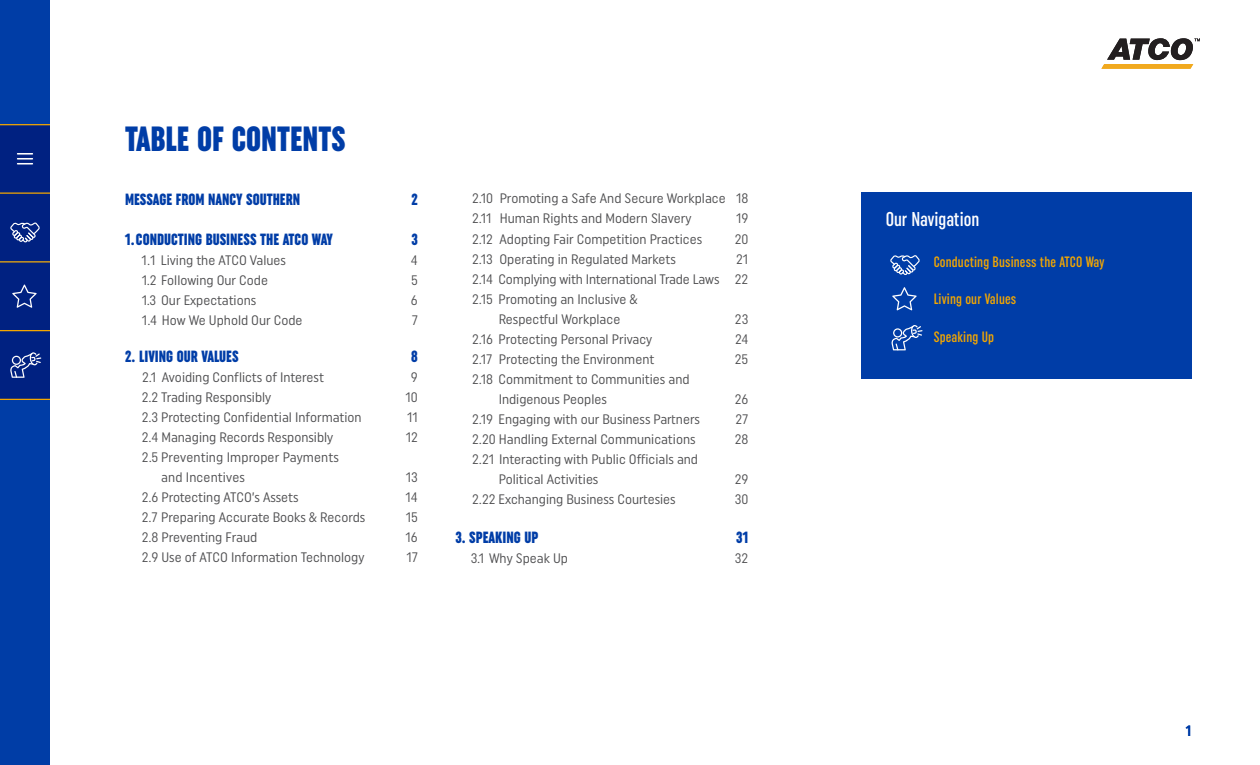
<style>
.page{position:relative;width:1260px;height:765px;background:#fff}
.page>*{position:absolute;margin:0;border:0;box-sizing:border-box;transform-origin:0 0}
.t1{font:900 extra-condensed 35px "Uniform";color:#003da7}
.t2{font:500 extra-condensed 20px "Uniform";color:#fff}
.t3{font:900 extra-condensed 16.25px "Uniform";color:#003da7}
.t4{font:500 extra-condensed 15px "Uniform";letter-spacing:.01em;color:#f4a700}
.t5{font:700 extra-condensed 15px "Uniform";color:#003da7}
.t6{font:condensed 13.75px/20px "Uniform";color:#4d4d4f}
</style>
<div class="page">
<div style="left:0;top:0;width:50px;height:765px;background:#003da6"></div>
<div style="left:0;top:194px;width:50px;height:67px;background:#002181"></div>
<div style="left:0;top:262px;width:50px;height:68px;background:#002181"></div>
<div style="left:0;top:331px;width:50px;height:68px;background:#002181"></div>
<div style="left:0;top:125px;width:50px;height:67px;background:#002181"></div>
<hr style="left:0;top:192px;width:50px;height:2px;background:#f4a700">
<hr style="left:0;top:261px;width:50px;height:1px;background:#f4a700">
<hr style="left:0;top:330px;width:50px;height:1px;background:#f4a700">
<hr style="left:0;top:399px;width:50px;height:1px;background:#f4a700">
<div style="left:16px;top:152px;width:18px;height:3px;border:1px solid #002181"></div>
<div style="left:16px;top:157px;width:18px;height:3px;border:1px solid #002181"></div>
<div style="left:16px;top:162px;width:18px;height:3px;border:1px solid #002181"></div>
<svg style="left:10px;top:352px;width:31px;height:26px"></svg>
<svg style="left:10px;top:222px;width:30px;height:20px"></svg>
<svg style="left:12px;top:285px;width:25px;height:23px"></svg>
<hr style="left:0;top:124px;width:50px;height:1px;background:#f4a700">
<svg style="left:1101px;top:38px;width:99px;height:31px"></svg>
<div style="left:861px;top:192px;width:330px;height:187px;background:#003da7"></div>
<svg style="left:891px;top:325px;width:32px;height:25px"></svg>
<svg style="left:890px;top:255px;width:30px;height:20px"></svg>
<svg style="left:892px;top:287px;width:25px;height:23px"></svg>
<h1 class="t1" style="left:125px;top:119px;width:222px">TABLE OF CONTENTS</h1>
<p class="t3" style="left:125px;top:190px;width:177px">MESSAGE FROM NANCY SOUTHERN</p>
<p class="t3" style="left:412px;top:190px;width:8px">2</p>
<p class="t3" style="left:125px;top:230px;width:209px">1.CONDUCTING BUSINESS THE ATCO WAY</p>
<p class="t3" style="left:411px;top:230px;width:8px">3</p>
<p class="t6" style="left:141px;top:250px;width:146px">1.1 Living the ATCO Values</p>
<p class="t6" style="left:411px;top:250px;width:8px">4</p>
<p class="t6" style="left:142px;top:270px;width:128px">1.2 Following Our Code</p>
<p class="t6" style="left:411px;top:270px;width:8px">5</p>
<p class="t6" style="left:142px;top:290px;width:116px">1.3 Our Expectations</p>
<p class="t6" style="left:411px;top:290px;width:8px">6</p>
<p class="t6" style="left:142px;top:310px;width:162px">1.4 How We Uphold Our Code</p>
<p class="t6" style="left:412px;top:310px;width:8px">7</p>
<p class="t3" style="left:125px;top:347px;width:115px">2. LIVING OUR VALUES</p>
<p class="t3" style="left:411px;top:347px;width:8px">8</p>
<p class="t6" style="left:142px;top:367px;width:183px">2.1 Avoiding Conflicts of Interest</p>
<p class="t6" style="left:411px;top:367px;width:8px">9</p>
<p class="t6" style="left:142px;top:387px;width:131px">2.2 Trading Responsibly</p>
<p class="t6" style="left:406px;top:387px;width:14px">10</p>
<p class="t6" style="left:142px;top:407px;width:221px">2.3 Protecting Confidential Information</p>
<p class="t6" style="left:407px;top:407px;width:12px">11</p>
<p class="t6" style="left:142px;top:427px;width:193px">2.4 Managing Records Responsibly</p>
<p class="t6" style="left:406px;top:427px;width:14px">12</p>
<p class="t6" style="left:161px;top:447px;width:179px;text-indent:-19px">2.5 Preventing Improper Payments and Incentives</p>
<p class="t6" style="left:406px;top:467px;width:14px">13</p>
<p class="t6" style="left:142px;top:487px;width:158px">2.6 Protecting ATCO’s Assets</p>
<p class="t6" style="left:406px;top:487px;width:14px">14</p>
<p class="t6" style="left:142px;top:507px;width:225px">2.7 Preparing Accurate Books &amp; Records</p>
<p class="t6" style="left:406px;top:507px;width:14px">15</p>
<p class="t6" style="left:142px;top:527px;width:117px">2.8 Preventing Fraud</p>
<p class="t6" style="left:406px;top:527px;width:14px">16</p>
<p class="t6" style="left:142px;top:547px;width:224px">2.9 Use of ATCO Information Technology</p>
<p class="t6" style="left:406px;top:547px;width:13px">17</p>
<p class="t6" style="left:472px;top:188px;width:278px">2.10 Promoting a Safe And Secure Workplace 18<br>2.11 Human Rights and Modern Slavery</p>
<p class="t6" style="left:736px;top:208px;width:14px">19</p>
<p class="t6" style="left:472px;top:228px;width:231px">2.12 Adopting Fair Competition Practices</p>
<p class="t6" style="left:735px;top:228px;width:15px">20</p>
<p class="t6" style="left:472px;top:248px;width:205px">2.13 Operating in Regulated Markets</p>
<p class="t6" style="left:736px;top:248px;width:14px">21</p>
<p class="t6" style="left:472px;top:268px;width:278px">2.14 Complying with International Trade Laws 22</p>
<p class="t6" style="left:472px;top:288px;width:167px">2.15 Promoting an Inclusive &amp;</p>
<p class="t6" style="left:499px;top:308px;width:123px">Respectful Workplace</p>
<p class="t6" style="left:735px;top:308px;width:15px">23</p>
<p class="t6" style="left:472px;top:328px;width:182px">2.16 Protecting Personal Privacy</p>
<p class="t6" style="left:735px;top:328px;width:15px">24</p>
<p class="t6" style="left:472px;top:348px;width:184px">2.17 Protecting the Environment</p>
<p class="t6" style="left:735px;top:348px;width:15px">25</p>
<p class="t6" style="left:499px;top:368px;width:192px;text-indent:-26px">2.18 Commitment to Communities and<br>Indigenous Peoples</p>
<p class="t6" style="left:735px;top:388px;width:15px">26</p>
<p class="t6" style="left:472px;top:408px;width:229px">2.19 Engaging with our Business Partners</p>
<p class="t6" style="left:735px;top:408px;width:14px">27</p>
<p class="t6" style="left:472px;top:429px;width:225px">2.20 Handling External Communications</p>
<p class="t6" style="left:735px;top:429px;width:15px">28</p>
<p class="t6" style="left:499px;top:449px;width:201px;text-indent:-26px">2.21 Interacting with Public Officials and<br>Political Activities</p>
<p class="t6" style="left:735px;top:469px;width:15px">29</p>
<p class="t6" style="left:472px;top:489px;width:205px">2.22 Exchanging Business Courtesies</p>
<p class="t6" style="left:735px;top:489px;width:15px">30</p>
<p class="t3" style="left:455px;top:528px;width:84px">3. SPEAKING UP</p>
<p class="t3" style="left:736px;top:528px;width:14px">31</p>
<p class="t6" style="left:471px;top:548px;width:99px">3.1 Why Speak Up</p>
<p class="t6" style="left:735px;top:548px;width:15px">32</p>
<h2 class="t2" style="left:886px;top:208px;width:95px">Our Navigation</h2>
<p class="t4" style="left:934px;top:253px;width:172px">Conducting Business the ATCO Way</p>
<p class="t4" style="left:934px;top:290px;width:84px">Living our Values</p>
<p class="t4" style="left:934px;top:328px;width:62px">Speaking Up</p>
<p class="t5" style="left:1186px;top:722px;width:7px">1</p>
</div>
